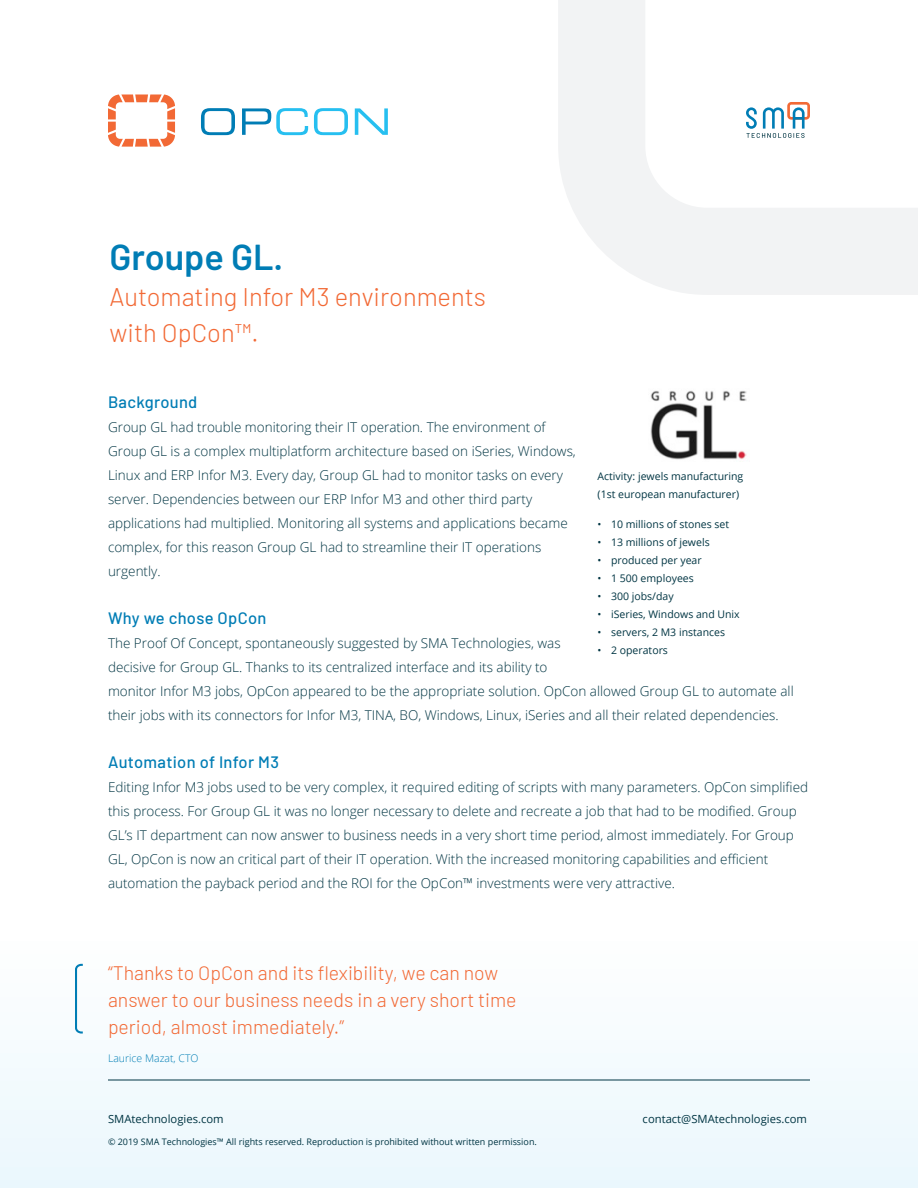
<style>
.page{position:relative;width:918px;height:1188px;background:#fff}
.page>*{position:absolute;margin:0;border:0;box-sizing:border-box;transform-origin:0 0}
.headilne{font:600 36px "Barlow";color:#007db5}
.headilne-2{font:300 25.5px/36px "Barlow";color:#f26935}
.Quote_1{font:300 19.5px/27px "Barlow";color:#f26935}
.subhead_3{font:500 16.5px "Barlow";letter-spacing:.02em;color:#007db5}
.body_text{font:300 13.5px/24px "Open Sans";color:#003543}
.t1{font:11.25px "Open Sans";color:#003543}
.sidebar_text{font:10.5px/18px "Open Sans";color:#003543}
.Attribute{font:300 10.5px "Open Sans";color:#007db5}
.t2{font:9px "Open Sans";color:#003543}
</style>
<div class="page">
<div style="left:0;top:793px;width:918px;height:395px;background:linear-gradient(to right,#f8fcfe,#f8fcfe)"></div>
<hr style="left:108px;top:1080px;width:702px;height:1px;background:#003543">
<svg style="left:108px;top:94px;width:67px;height:53px"></svg>
<svg style="left:201px;top:108px;width:34px;height:27px"></svg>
<svg style="left:242px;top:108px;width:66px;height:27px"></svg>
<svg style="left:314px;top:108px;width:34px;height:27px"></svg>
<svg style="left:355px;top:108px;width:33px;height:27px"></svg>
<svg style="left:74px;top:963px;width:11px;height:72px"></svg>
<svg style="left:558px;top:0;width:360px;height:295px"></svg>
<img style="left:650px;top:390px;width:97px;height:70px">
<p class="headilne" style="left:110px;top:231px;width:175px">Groupe GL.</p>
<p class="headilne-2" style="left:110px;top:277px;width:378px">Automating Infor M3 environments with OpCon™.</p>
<p class="subhead_3" style="left:108px;top:390px;width:91px">Background</p>
<p class="body_text" style="left:108px;top:415px;width:469px">Group GL had trouble monitoring their IT operation. The environment of Group GL is a complex multiplatform architecture based on iSeries, Windows, Linux and ERP Infor M3. Every day, Group GL had to monitor tasks on every server. Dependencies between our ERP Infor M3 and other third party applications had multiplied. Monitoring all systems and applications became complex, for this reason Group GL had to streamline their IT operations urgently.</p>
<p class="subhead_3" style="left:108px;top:606px;width:160px">Why we chose OpCon</p>
<p class="body_text" style="left:108px;top:631px;width:687px">The Proof Of Concept, spontaneously suggested by SMA Technologies, was<br>decisive for Group GL. Thanks to its centralized interface and its ability to<br>monitor Infor M3 jobs, OpCon appeared to be the appropriate solution. OpCon allowed Group GL to automate all their jobs with its connectors for Infor M3, TINA, BO, Windows, Linux, iSeries and all their related dependencies.</p>
<p class="subhead_3" style="left:108px;top:750px;width:172px">Automation of Infor M3</p>
<p class="body_text" style="left:108px;top:775px;width:702px">Editing Infor M3 jobs used to be very complex, it required editing of scripts with many parameters. OpCon simplified this process. For Group GL it was no longer necessary to delete and recreate a job that had to be modified. Group GL’s IT department can now answer to business needs in a very short time period, almost immediately. For Group GL, OpCon is now an critical part of their IT operation. With the increased monitoring capabilities and efficient automation the payback period and the ROI for the OpCon™ investments were very attractive.</p>
<p class="sidebar_text" style="left:598px;top:467px;width:147px">Activity: jewels manufacturing (1st european manufacturer)</p>
<p class="sidebar_text" style="left:598px;top:515px;width:133px">• 10 millions of stones set</p>
<p class="sidebar_text" style="left:598px;top:533px;width:114px">• 13 millions of jewels</p>
<p class="sidebar_text" style="left:598px;top:551px;width:106px">• produced per year</p>
<p class="sidebar_text" style="left:598px;top:569px;width:98px">• 1 500 employees</p>
<p class="sidebar_text" style="left:598px;top:587px;width:78px">• 300 jobs/day</p>
<p class="sidebar_text" style="left:598px;top:605px;width:144px">• iSeries, Windows and Unix</p>
<p class="sidebar_text" style="left:598px;top:623px;width:129px">• servers, 2 M3 instances</p>
<p class="sidebar_text" style="left:598px;top:641px;width:72px">• 2 operators</p>
<p class="Quote_1" style="left:108px;top:958px;width:410px">“Thanks to OpCon and its flexibility, we can now answer to our business needs in a very short time period, almost immediately.”</p>
<p class="Attribute" style="left:108px;top:1051px;width:92px">Laurice Mazat, CTO</p>
<p class="t1" style="left:108px;top:1112px;width:117px">SMAtechnologies.com</p>
<p class="t1" style="left:643px;top:1112px;width:166px">contact@SMAtechnologies.com</p>
<p class="t2" style="left:108px;top:1135px;width:430px">© 2019 SMA Technologies™ All rights reserved. Reproduction is prohibited without written permission.</p>
</div>
